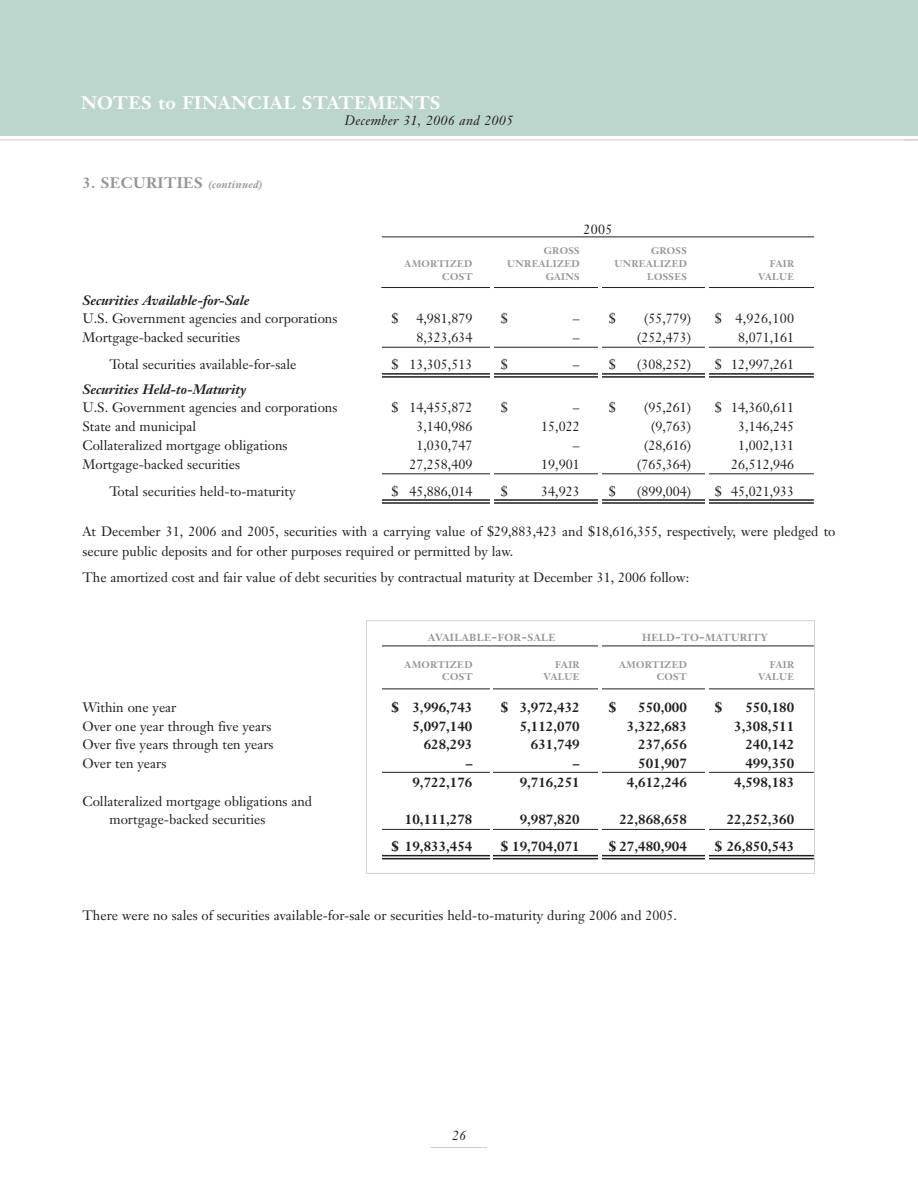
<style>
.page{position:relative;width:918px;height:1188px;background:#fff}
.page>*{position:absolute;margin:0;border:0;box-sizing:border-box;transform-origin:0 0}
.t1{font:700 18px "Janson Text";letter-spacing:.03em;color:#fff}
.t2{font:700 15px "Janson Text";letter-spacing:.03em;color:#939598}
.t3{font:13.5px/20.2px "Janson Text";color:#231f20}
.t4{font:700 13.5px "Janson Text";color:#231f20}
.t5{font:italic 700 13.5px "Janson Text";color:#231f20}
.t6{font:italic 13.5px "Janson Text";letter-spacing:.025em;color:#231f20}
.t7{font:700 10.2px "Janson Text";letter-spacing:.035em;color:#939598}
.t8{font:700 9.6px "Janson Text";letter-spacing:.035em;color:#939598}
.s1{font-style:italic;font-size:10.5px}
.s2{font-size:13.5px}
</style>
<div class="page">
<div style="left:0;top:0;width:918px;height:136px;background:#bcd6cd"></div>
<div style="left:366px;top:620px;width:449px;height:254px;border:1px solid #d1d2d4"></div>
<hr style="left:431px;top:1147px;width:56px;height:1px;background:#bcd6cd">
<hr style="left:0;top:139px;width:918px;height:1px;background:#d1d2d4">
<hr style="left:382px;top:347px;width:432px;height:1px;background:#231f20">
<hr style="left:382px;top:373px;width:432px;height:2px;background:#231f20">
<hr style="left:382px;top:376px;width:432px;height:2px;background:#231f20">
<hr style="left:382px;top:473px;width:432px;height:1px;background:#231f20">
<hr style="left:382px;top:499px;width:432px;height:2px;background:#231f20">
<hr style="left:382px;top:502px;width:432px;height:2px;background:#231f20">
<hr style="left:382px;top:646px;width:432px;height:1px;background:#231f20">
<hr style="left:382px;top:772px;width:432px;height:1px;background:#231f20">
<hr style="left:382px;top:829px;width:432px;height:1px;background:#231f20">
<hr style="left:382px;top:855px;width:432px;height:1px;background:#231f20">
<hr style="left:382px;top:858px;width:432px;height:1px;background:#231f20">
<hr style="left:382px;top:237px;width:432px;height:1px;background:#231f20">
<hr style="left:381px;top:287px;width:433px;height:1px;background:#231f20">
<hr style="left:382px;top:689px;width:432px;height:1px;background:#231f20">
<hr style="left:705px;top:272px;width:4px;height:233px;background:#fff">
<hr style="left:598px;top:272px;width:3px;height:233px;background:#fff">
<hr style="left:490px;top:272px;width:3px;height:235px;background:#fff">
<hr style="left:705px;top:650px;width:4px;height:218px;background:#fff">
<hr style="left:598px;top:630px;width:3px;height:238px;background:#fff">
<hr style="left:491px;top:649px;width:2px;height:217px;background:#fff">
<h1 class="t1" style="left:81px;top:95px;width:361px">NOTES to FINANCIAL STATEMENTS</h1>
<p class="t2" style="left:82px;top:177px;width:182px">3. SECURITIES <span class="s1">(continued)</span></p>
<p class="t6" style="left:345px;top:116px;width:170px">December 31, 2006 and 2005</p>
<p class="t3" style="left:583px;top:220px;width:31px">2005</p>
<p class="t8" style="left:544px;top:247px;width:37px">GROSS</p>
<p class="t8" style="left:651px;top:247px;width:37px">GROSS</p>
<p class="t8" style="left:405px;top:260px;width:69px">AMORTIZED</p>
<p class="t8" style="left:507px;top:260px;width:74px">UNREALIZED</p>
<p class="t8" style="left:615px;top:260px;width:74px">UNREALIZED</p>
<p class="t8" style="left:770px;top:260px;width:26px">FAIR</p>
<p class="t8" style="left:442px;top:273px;width:32px">COST</p>
<p class="t8" style="left:546px;top:273px;width:35px">GAINS</p>
<p class="t8" style="left:647px;top:273px;width:41px">LOSSES</p>
<p class="t8" style="left:758px;top:273px;width:38px">VALUE</p>
<p class="t5" style="left:82px;top:295px;width:169px">Securities Available-for-Sale</p>
<p class="t3" style="left:82px;top:310px;width:257px">U.S. Government agencies and corporations</p>
<p class="t3" style="left:391px;top:310px;width:9px">$</p>
<p class="t3" style="left:416px;top:310px;width:58px">4,981,879</p>
<p class="t3" style="left:501px;top:310px;width:9px">$</p>
<p class="t3" style="left:573px;top:310px;width:45px">– $</p>
<p class="t3" style="left:644px;top:310px;width:49px">(55,779)</p>
<p class="t3" style="left:715px;top:310px;width:81px">$ 4,926,100</p>
<p class="t3" style="left:82px;top:329px;width:159px">Mortgage-backed securities</p>
<p class="t3" style="left:416px;top:329px;width:58px">8,323,634</p>
<p class="t3" style="left:573px;top:329px;width:8px">–</p>
<p class="t3" style="left:637px;top:329px;width:56px">(252,473)</p>
<p class="t3" style="left:738px;top:329px;width:58px">8,071,161</p>
<p class="t3" style="left:109px;top:355px;width:188px">Total securities available-for-sale</p>
<p class="t3" style="left:391px;top:355px;width:83px">$ 13,305,513</p>
<p class="t3" style="left:501px;top:355px;width:9px">$</p>
<p class="t3" style="left:573px;top:355px;width:45px">– $</p>
<p class="t3" style="left:637px;top:355px;width:56px">(308,252)</p>
<p class="t3" style="left:715px;top:355px;width:81px">$ 12,997,261</p>
<p class="t5" style="left:82px;top:384px;width:165px">Securities Held-to-Maturity</p>
<p class="t3" style="left:82px;top:399px;width:257px">U.S. Government agencies and corporations</p>
<p class="t3" style="left:391px;top:399px;width:83px">$ 14,455,872</p>
<p class="t3" style="left:501px;top:399px;width:9px">$</p>
<p class="t3" style="left:573px;top:399px;width:45px">– $</p>
<p class="t3" style="left:644px;top:399px;width:49px">(95,261)</p>
<p class="t3" style="left:715px;top:399px;width:81px">$ 14,360,611</p>
<p class="t3" style="left:82px;top:418px;width:115px">State and municipal</p>
<p class="t3" style="left:416px;top:418px;width:58px">3,140,986</p>
<p class="t3" style="left:541px;top:418px;width:40px">15,022</p>
<p class="t3" style="left:651px;top:418px;width:42px">(9,763)</p>
<p class="t3" style="left:738px;top:418px;width:58px">3,146,245</p>
<p class="t3" style="left:82px;top:436px;width:207px">Collateralized mortgage obligations</p>
<p class="t3" style="left:416px;top:436px;width:58px">1,030,747</p>
<p class="t3" style="left:573px;top:436px;width:8px">–</p>
<p class="t3" style="left:644px;top:436px;width:49px">(28,616)</p>
<p class="t3" style="left:738px;top:436px;width:58px">1,002,131</p>
<p class="t3" style="left:82px;top:455px;width:159px">Mortgage-backed securities</p>
<p class="t3" style="left:409px;top:455px;width:65px">27,258,409</p>
<p class="t3" style="left:541px;top:455px;width:40px">19,901</p>
<p class="t3" style="left:637px;top:455px;width:56px">(765,364)</p>
<p class="t3" style="left:731px;top:455px;width:65px">26,512,946</p>
<p class="t3" style="left:109px;top:482px;width:188px">Total securities held-to-maturity</p>
<p class="t3" style="left:391px;top:482px;width:83px">$ 45,886,014</p>
<p class="t3" style="left:501px;top:482px;width:9px">$</p>
<p class="t3" style="left:541px;top:482px;width:40px">34,923</p>
<p class="t3" style="left:609px;top:482px;width:9px">$</p>
<p class="t3" style="left:637px;top:482px;width:56px">(899,004)</p>
<p class="t3" style="left:715px;top:482px;width:81px">$ 45,021,933</p>
<p class="t3" style="left:82px;top:523px;width:754px">At December 31, 2006 and 2005, securities with a carrying value of $29,883,423 and $18,616,355, respectively, were pledged to secure public deposits and for other purposes required or permitted by law.</p>
<p class="t3" style="left:82px;top:568px;width:608px">The amortized cost and fair value of debt securities by contractual maturity at December 31, 2006 follow:</p>
<p class="t7" style="left:428px;top:633px;width:129px">AVAILABLE<span class="s2">-</span>FOR<span class="s2">-</span>SALE</p>
<p class="t7" style="left:642px;top:633px;width:127px">HELD<span class="s2">-</span>TO<span class="s2">-</span>MATURITY</p>
<p class="t8" style="left:405px;top:660px;width:69px">AMORTIZED</p>
<p class="t8" style="left:555px;top:660px;width:26px">FAIR</p>
<p class="t8" style="left:619px;top:660px;width:69px">AMORTIZED</p>
<p class="t8" style="left:770px;top:660px;width:26px">FAIR</p>
<p class="t8" style="left:442px;top:673px;width:32px">COST</p>
<p class="t8" style="left:544px;top:673px;width:38px">VALUE</p>
<p class="t8" style="left:657px;top:673px;width:32px">COST</p>
<p class="t8" style="left:758px;top:673px;width:38px">VALUE</p>
<p class="t3" style="left:82px;top:698px;width:96px">Within one year</p>
<p class="t4" style="left:391px;top:702px;width:83px">$ 3,996,743</p>
<p class="t4" style="left:501px;top:702px;width:80px">$ 3,972,432</p>
<p class="t4" style="left:609px;top:702px;width:9px">$</p>
<p class="t4" style="left:638px;top:702px;width:50px">550,000</p>
<p class="t4" style="left:715px;top:702px;width:9px">$</p>
<p class="t4" style="left:745px;top:702px;width:50px">550,180</p>
<p class="t3" style="left:82px;top:717px;width:190px">Over one year through five years</p>
<p class="t4" style="left:412px;top:720px;width:62px">5,097,140</p>
<p class="t4" style="left:520px;top:720px;width:62px">5,112,070</p>
<p class="t4" style="left:627px;top:720px;width:62px">3,322,683</p>
<p class="t4" style="left:734px;top:720px;width:62px">3,308,511</p>
<p class="t3" style="left:82px;top:736px;width:193px">Over five years through ten years</p>
<p class="t4" style="left:424px;top:739px;width:50px">628,293</p>
<p class="t4" style="left:531px;top:739px;width:50px">631,749</p>
<p class="t4" style="left:638px;top:739px;width:50px">237,656</p>
<p class="t4" style="left:745px;top:739px;width:50px">240,142</p>
<p class="t3" style="left:82px;top:755px;width:85px">Over ten years</p>
<p class="t4" style="left:466px;top:758px;width:8px">–</p>
<p class="t4" style="left:573px;top:758px;width:8px">–</p>
<p class="t4" style="left:638px;top:758px;width:50px">501,907</p>
<p class="t4" style="left:745px;top:758px;width:50px">499,350</p>
<p class="t4" style="left:412px;top:777px;width:62px">9,722,176</p>
<p class="t4" style="left:520px;top:777px;width:62px">9,716,251</p>
<p class="t4" style="left:627px;top:777px;width:62px">4,612,246</p>
<p class="t4" style="left:734px;top:777px;width:62px">4,598,183</p>
<p class="t3" style="left:109px;top:793px;width:204px;line-height:18.8px;text-indent:-27px">Collateralized mortgage obligations and mortgage-backed securities</p>
<p class="t4" style="left:405px;top:814px;width:69px">10,111,278</p>
<p class="t4" style="left:520px;top:814px;width:62px">9,987,820</p>
<p class="t4" style="left:619px;top:814px;width:69px">22,868,658</p>
<p class="t4" style="left:727px;top:814px;width:69px">22,252,360</p>
<p class="t4" style="left:391px;top:841px;width:83px">$ 19,833,454</p>
<p class="t4" style="left:501px;top:841px;width:80px">$ 19,704,071</p>
<p class="t4" style="left:609px;top:841px;width:80px">$ 27,480,904</p>
<p class="t4" style="left:715px;top:841px;width:81px">$ 26,850,543</p>
<p class="t3" style="left:82px;top:906px;width:596px">There were no sales of securities available-for-sale or securities held-to-maturity during 2006 and 2005.</p>
<p class="t6" style="left:452px;top:1130px;width:16px">26</p>
</div>
